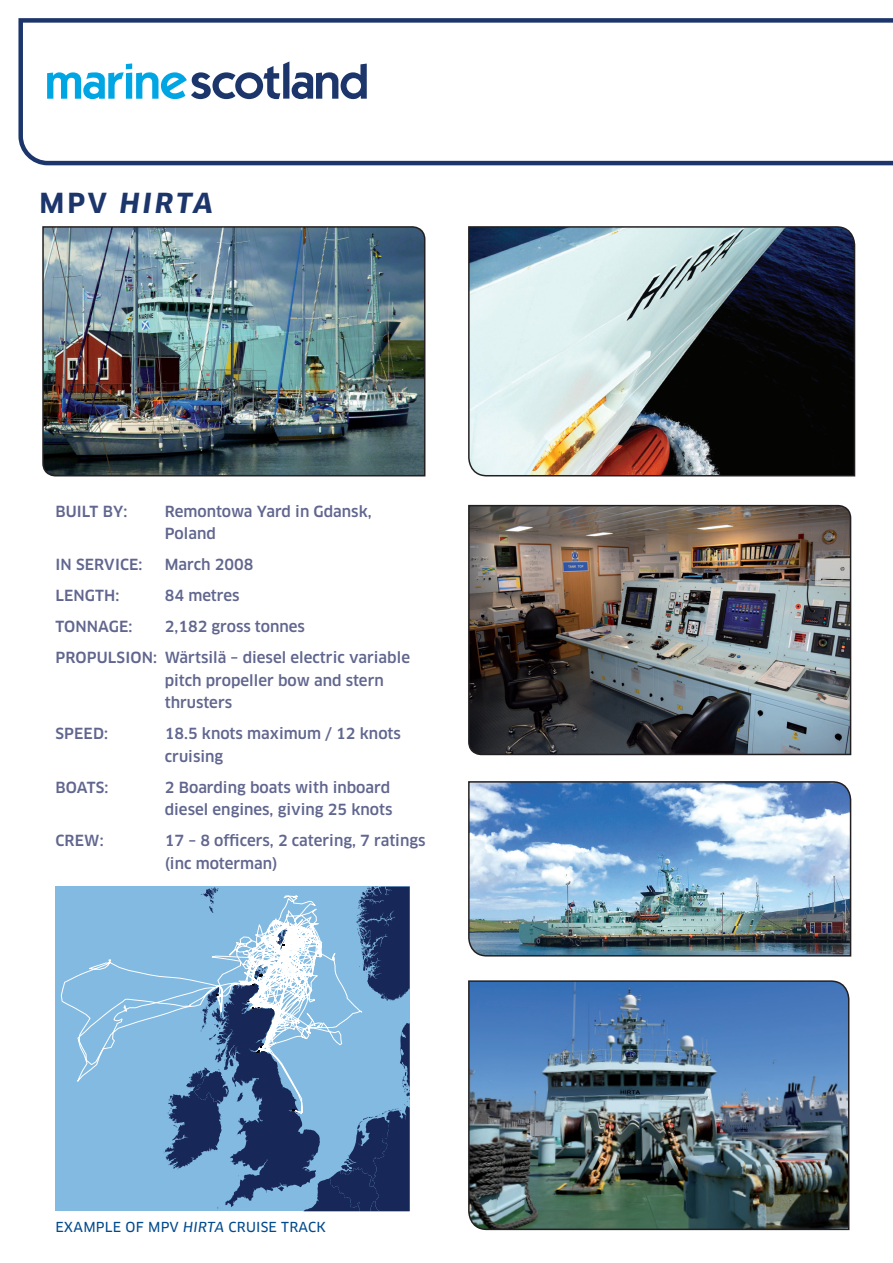
<style>
.page{position:relative;width:893px;height:1263px;background:#fff}
.page>*{position:absolute;margin:0;border:0;box-sizing:border-box;transform-origin:0 0}
.t1{font:italic 700 27px "Clan OT";letter-spacing:.105em;color:#1c366c}
.t2{font:500 15px/22.5px "Clan OT";color:#61668f}
.t3{font:13.5px "Clan OT News";letter-spacing:.015em;color:#004a8d}
.s1{font-style:normal}
.s2{font-family:"Clan OT News Ita"}
</style>
<div class="page">
<svg style="left:18px;top:18px;width:875px;height:148px"></svg>
<svg style="left:47px;top:61px;width:14px;height:38px"></svg>
<svg style="left:468px;top:226px;width:388px;height:251px;background:#798184"></svg>
<img style="left:468px;top:980px;width:382px;height:251px">
<img style="left:468px;top:504px;width:384px;height:252px">
<img style="left:42px;top:226px;width:384px;height:251px">
<div style="left:55px;top:887px;width:355px;height:324px;background:#82bae1"></div>
<img style="left:61px;top:18px;width:358px;height:1064px">
<svg style="left:163px;top:887px;width:247px;height:324px"></svg>
<img style="left:468px;top:781px;width:384px;height:176px">
<h1 class="t1" style="left:40px;top:187px;width:175px"><span class="s1">MPV</span> HIRTA</h1>
<p class="t2" style="left:55px;top:500px;width:74px">BUILT BY:</p>
<p class="t2" style="left:165px;top:500px;width:208px">Remontowa Yard in Gdansk,<br>Poland</p>
<p class="t2" style="left:55px;top:554px;width:89px">IN SERVICE:</p>
<p class="t2" style="left:165px;top:554px;width:90px">March 2008</p>
<p class="t2" style="left:55px;top:585px;width:66px">LENGTH:</p>
<p class="t2" style="left:165px;top:585px;width:76px">84 metres</p>
<p class="t2" style="left:55px;top:616px;width:79px">TONNAGE:</p>
<p class="t2" style="left:55px;top:611px;width:356px;line-height:31px;text-align:center">2,182 gross tonnes<br>PROPULSION: Wärtsilä – diesel electric variable</p>
<p class="t2" style="left:165px;top:669px;width:221px">pitch propeller bow and stern thrusters</p>
<p class="t2" style="left:55px;top:723px;width:54px">SPEED:</p>
<p class="t2" style="left:165px;top:723px;width:238px">18.5 knots maximum / 12 knots cruising</p>
<p class="t2" style="left:55px;top:776px;width:55px">BOATS:</p>
<p class="t2" style="left:165px;top:776px;width:229px">2 Boarding boats with inboard diesel engines, giving 25 knots</p>
<p class="t2" style="left:55px;top:830px;width:50px">CREW:</p>
<p class="t2" style="left:165px;top:830px;width:262px">17 – 8 officers, 2 catering, 7 ratings (inc moterman)</p>
<p class="t3" style="left:55px;top:1219px;width:272px">EXAMPLE OF MPV <span class="s2">HIRTA</span> CRUISE TRACK</p>
</div>
